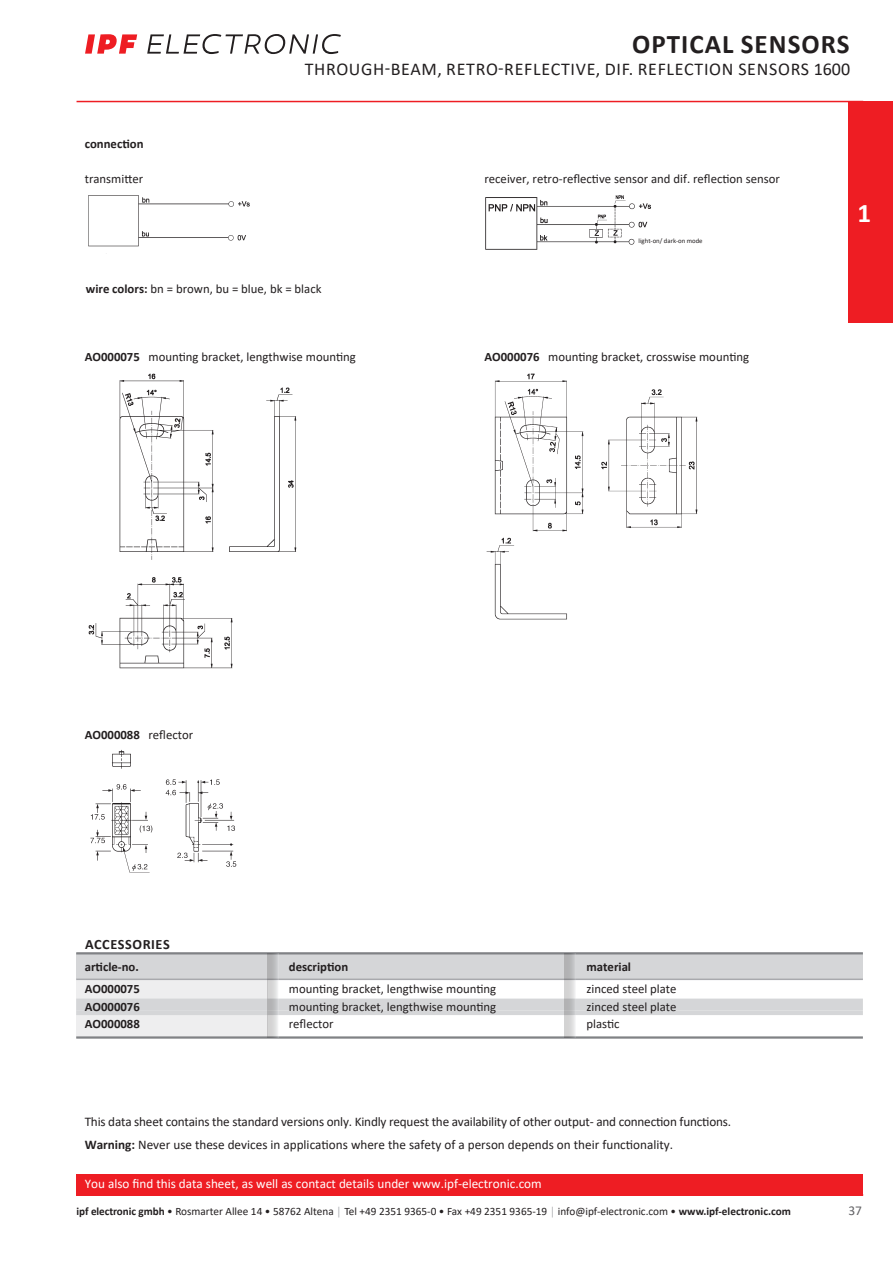
<style>
.page{position:relative;width:893px;height:1263px;background:#fff}
.page>*{position:absolute;margin:0;border:0;box-sizing:border-box;transform-origin:0 0}
.t1{font:700 27px "Calibri";letter-spacing:.04em;color:#231f20}
.t2{font:700 27px "Calibri";color:#fff}
.t3{font:18px "Calibri";letter-spacing:.04em;color:#231f20}
.berschrift_Tabellen{font:700 14.25px "Calibri";letter-spacing:.04em;color:#231f20}
.t4{font:13.5px "Calibri";color:#636366}
.Schlussbemerkungen{font:13.2px "Calibri";letter-spacing:-.015em;color:#231f20}
.Schlussbemerkungen-2{font:13.2px "Calibri";color:#fff}
.berschrift_Zeichnun{font:12.75px "Calibri";color:#231f20}
.TD_3spaltig_ohne_gra{font:12.75px "Calibri";color:#231f20}
.TD_2_spaltig_Linie_o{font:12.75px "Calibri";color:#231f20}
.TD_2spaltig_mit_grau{font:12.75px "Calibri";color:#231f20}
.Tabellenkopf{font:700 12.75px "Calibri";color:#231f20}
.TD_2spaltig_ohne_gra{font:12.75px "Calibri";color:#231f20}
.TD_3spaltig_ohne_gra-2{font:700 12.75px "Calibri";color:#231f20}
.TD_2_spaltig_Linie_o-2{font:700 12.75px "Calibri";color:#231f20}
.TD_2spaltig_mit_grau-2{font:700 12.75px "Calibri";color:#231f20}
.TD_2spaltig_ohne_gra-2{font:700 12.75px "Calibri";color:#231f20}
.t5{font:11.25px "Calibri";color:#231f20}
.t6{font:6.75px "Calibri";color:#231f20}
.s1{font-weight:700}
.s2{font-weight:700;color:#a8a9ad}
</style>
<div class="page">
<svg style="left:147px;top:34px;width:194px;height:20px"></svg>
<svg style="left:85px;top:34px;width:52px;height:20px"></svg>
<hr style="left:77px;top:101px;width:786px;height:1px;background:#ee1d23">
<div style="left:76px;top:954px;width:192px;height:83px;background:#eeeeef"></div>
<div style="left:76px;top:954px;width:787px;height:25px;background:#d5d6d8"></div>
<hr style="left:76px;top:952px;width:787px;height:2px;background:#808285">
<hr style="left:76px;top:978px;width:787px;height:2px;background:#a8a9ad">
<div style="left:76px;top:998px;width:787px;height:12px;background:#d5d6d8"></div>
<div style="left:76px;top:1010px;width:787px;height:5px;background:#d5d6d8"></div>
<hr style="left:76px;top:1036px;width:787px;height:3px;background:#808285">
<svg style="left:268px;top:954px;width:10px;height:83px"></svg>
<svg style="left:565px;top:954px;width:11px;height:83px"></svg>
<hr style="left:76px;top:1194px;width:787px;height:2px;background:#ee1d23">
<div style="left:76px;top:1174px;width:787px;height:21px;background:#ee1d23"></div>
<img style="left:89px;top:196px;width:160px;height:51px">
<img style="left:486px;top:196px;width:165px;height:54px">
<img style="left:89px;top:374px;width:207px;height:294px">
<img style="left:90px;top:750px;width:147px;height:123px">
<img style="left:487px;top:374px;width:210px;height:246px">
<div style="left:638px;top:230px;width:112px;height:17px;background:#fff"></div>
<div style="left:848px;top:101px;width:45px;height:221px;background:#ee1d23"></div>
<p class="t1" style="left:632px;top:25px;width:219px">OPTICAL SENSORS</p>
<p class="t3" style="left:305px;top:57px;width:547px">THROUGH-BEAM, RETRO-REFLECTIVE, DIF. REFLECTION SENSORS 1600</p>
<p class="TD_3spaltig_ohne_gra-2" style="left:85px;top:134px;width:60px">connection</p>
<p class="TD_3spaltig_ohne_gra" style="left:85px;top:170px;width:60px">transmitter</p>
<p class="TD_3spaltig_ohne_gra" style="left:484px;top:170px;width:297px">receiver, retro-reflective sensor and dif. reflection sensor</p>
<p class="berschrift_Zeichnun" style="left:86px;top:280px;width:237px"><span class="s1">wire colors:</span> bn = brown, bu = blue, bk = black</p>
<p class="t6" style="left:638px;top:236px;width:66px">light-on/ dark-on mode</p>
<p class="berschrift_Zeichnun" style="left:85px;top:348px;width:273px"><span class="s1">AO000075</span> mounting bracket, lengthwise mounting</p>
<p class="berschrift_Zeichnun" style="left:484px;top:348px;width:266px"><span class="s1">AO000076</span> mounting bracket, crosswise mounting</p>
<p class="t2" style="left:857px;top:194px;width:15px">1</p>
<p class="berschrift_Zeichnun" style="left:85px;top:725px;width:110px"><span class="s1">AO000088</span> reflector</p>
<p class="berschrift_Tabellen" style="left:85px;top:934px;width:86px">ACCESSORIES</p>
<p class="Tabellenkopf" style="left:85px;top:957px;width:56px">article-no.</p>
<p class="Tabellenkopf" style="left:289px;top:957px;width:61px">description</p>
<p class="Tabellenkopf" style="left:586px;top:957px;width:46px">material</p>
<p class="TD_2_spaltig_Linie_o-2" style="left:85px;top:979px;width:57px">AO000075</p>
<p class="TD_2_spaltig_Linie_o" style="left:289px;top:980px;width:209px">mounting bracket, lengthwise mounting</p>
<p class="TD_2_spaltig_Linie_o" style="left:586px;top:980px;width:92px">zinced steel plate</p>
<p class="TD_2spaltig_mit_grau-2" style="left:85px;top:997px;width:57px">AO000076</p>
<p class="TD_2spaltig_mit_grau" style="left:289px;top:997px;width:209px">mounting bracket, lengthwise mounting</p>
<p class="TD_2spaltig_mit_grau" style="left:586px;top:997px;width:92px">zinced steel plate</p>
<p class="TD_2spaltig_ohne_gra-2" style="left:85px;top:1015px;width:57px">AO000088</p>
<p class="TD_2spaltig_ohne_gra" style="left:289px;top:1015px;width:46px">reflector</p>
<p class="TD_2spaltig_ohne_gra" style="left:586px;top:1015px;width:35px">plastic</p>
<p class="Schlussbemerkungen" style="left:85px;top:1112px;width:648px">This data sheet contains the standard versions only. Kindly request the availability of other output- and connection functions.</p>
<p class="Schlussbemerkungen" style="left:85px;top:1135px;width:590px"><span class="s1">Warning:</span> Never use these devices in applications where the safety of a person depends on their functionality.</p>
<p class="Schlussbemerkungen-2" style="left:85px;top:1175px;width:459px">You also find this data sheet, as well as contact details under www.ipf-electronic.com</p>
<p class="t5" style="left:77px;top:1203px;width:716px"><span class="s1">ipf electronic gmbh</span> • Rosmarter Allee 14 • 58762 Altena <span class="s2">│</span> Tel +49 2351 9365-0 • Fax +49 2351 9365-19 <span class="s2">│</span> info@ipf-electronic.com • <span class="s1">www.ipf-electronic.com</span></p>
<p class="t4" style="left:848px;top:1201px;width:15px">37</p>
</div>
